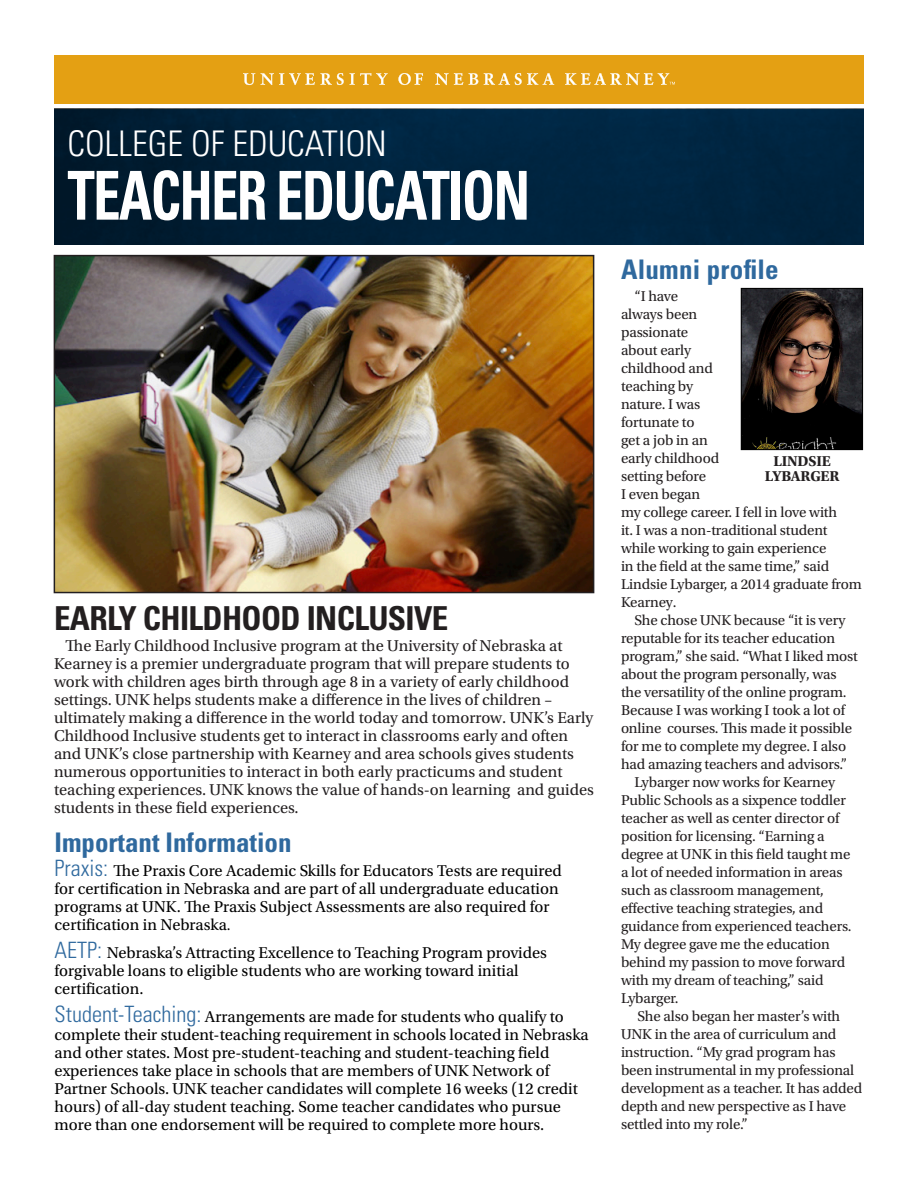
<style>
.page{position:relative;width:918px;height:1188px;background:#fff}
.page>*{position:absolute;margin:0;border:0;box-sizing:border-box;transform-origin:0 0}
.College_of{font:700 condensed 67.5px "Univers LT Std";letter-spacing:-.03em;color:#fff;scale:.81 1}
.College_of-2{font:300 condensed 35.25px "Univers LT Std";color:#fff}
.BLUE_sub-headlines{font:700 condensed 33px "Univers LT Std";letter-spacing:-.02em;color:#231f20}
.BLUE_sub-headlines-2{font:700 condensed 27px "Univers LT Std";color:#2f699e}
.BLUE_sub-headlines-3{font:16.5px/18px "Utopia Std";color:#000}
.BLUE_sub-headlines-4{font:16.5px/18px "Utopia Std";color:#231f20}
.BLUE_sub-headlines-5{font:15px/18px "Utopia Std";letter-spacing:-.01em;color:#231f20}
.Small_print_by_4-yr{font:700 15px "Utopia Std";letter-spacing:-.01em;color:#231f20}
.s1{font-family:"Univers LT Std";font-weight:300;font-stretch:condensed;font-size:22.5px;color:#2f699e}
.s2{font-size:15px}
</style>
<div class="page">
<div style="left:54px;top:109px;width:810px;height:135px;background:linear-gradient(to right,#001c31,#002846)"></div>
<div style="left:54px;top:55px;width:810px;height:48px;background:#e4a013"></div>
<svg style="left:243px;top:73px;width:12px;height:12px"></svg>
<svg style="left:261px;top:73px;width:83px;height:12px"></svg>
<svg style="left:350px;top:73px;width:38px;height:12px"></svg>
<svg style="left:398px;top:73px;width:25px;height:12px"></svg>
<svg style="left:435px;top:73px;width:28px;height:12px"></svg>
<svg style="left:469px;top:73px;width:9px;height:12px"></svg>
<svg style="left:484px;top:73px;width:70px;height:12px"></svg>
<svg style="left:565px;top:73px;width:110px;height:12px"></svg>
<img style="left:57px;top:258px;width:534px;height:332px">
<div style="left:54px;top:255px;width:540px;height:338px;border:2px solid #231f20"></div>
<img style="left:743px;top:290px;width:118px;height:158px">
<div style="left:741px;top:288px;width:122px;height:162px;border:1px solid #000"></div>
<p class="College_of-2" style="left:68px;top:122px;width:321px">COLLEGE OF EDUCATION</p>
<p class="College_of" style="left:68px;top:154px;width:573px">TEACHER EDUCATION</p>
<p class="BLUE_sub-headlines" style="left:54px;top:598px;width:396px">EARLY CHILDHOOD INCLUSIVE</p>
<p class="BLUE_sub-headlines-4" style="left:54px;top:637px;width:542px;text-indent:12px">The Early Childhood Inclusive program at the University of Nebraska at Kearney is a premier undergraduate program that will prepare students to work with children ages birth through age 8 in a variety of early childhood settings. UNK helps students make a difference in the lives of children – ultimately making a difference in the world today and tomorrow. UNK’s Early Childhood Inclusive students get to interact in classrooms early and often and UNK’s close partnership with Kearney and area schools gives students numerous opportunities to interact in both early practicums and student teaching experiences. UNK knows the value of hands-on learning and guides students in these field experiences.</p>
<p class="BLUE_sub-headlines-2" style="left:55px;top:826px;width:239px">Important Information</p>
<p class="BLUE_sub-headlines-3" style="left:55px;top:862px;width:509px"><span class="s1">Praxis:</span> The Praxis Core Academic Skills for Educators Tests are required for certification in Nebraska and are part of all undergraduate education programs at UNK. The Praxis Subject Assessments are also required for certification in Nebraska<span class="s2">.</span></p>
<p class="BLUE_sub-headlines-3" style="left:55px;top:944px;width:494px"><span class="s1">AETP:</span> Nebraska’s Attracting Excellence to Teaching Program provides forgivable loans to eligible students who are working toward initial certification.</p>
<p class="BLUE_sub-headlines-3" style="left:55px;top:1007px;width:536px"><span class="s1">Student-Teaching:</span> Arrangements are made for students who qualify to complete their student-teaching requirement in schools located in Nebraska and other states. Most pre-student-teaching and student-teaching field experiences take place in schools that are members of UNK Network of Partner Schools. UNK teacher candidates will complete 16 weeks (12 credit hours) of all-day student teaching. Some teacher candidates who pursue more than one endorsement will be required to complete more hours.</p>
<p class="BLUE_sub-headlines-2" style="left:621px;top:253px;width:159px">Alumni profile</p>
<p class="BLUE_sub-headlines-5" style="left:621px;top:288px;width:242px;text-indent:14px">“I have<br>always been<br>passionate<br>about early<br>childhood and<br>teaching by<br>nature. I was<br>fortunate to<br>get a job in an<br>early childhood<br>setting before<br>I even began<br>my college career. I fell in love with<br>it. I was a non-traditional student while working to gain experience<br>in the field at the same time,” said<br>Lindsie Lybarger, a 2014 graduate from<br>Kearney.</p>
<p class="BLUE_sub-headlines-5" style="left:621px;top:612px;width:238px;text-indent:14px">She chose UNK because “it is very reputable for its teacher education program,” she said. “What I liked most about the program personally, was the versatility of the online program.<br>Because I was working I took a lot of online courses. This made it possible for me to complete my degree. I also had amazing teachers and advisors.”</p>
<p class="BLUE_sub-headlines-5" style="left:621px;top:774px;width:232px;text-indent:14px">Lybarger now works for Kearney<br>Public Schools as a sixpence toddler teacher as well as center director of position for licensing. “Earning a degree at UNK in this field taught me a lot of needed information in areas such as classroom management, effective teaching strategies, and guidance from experienced teachers.<br>My degree gave me the education behind my passion to move forward with my dream of teaching,” said<br>Lybarger.</p>
<p class="BLUE_sub-headlines-5" style="left:621px;top:1008px;width:243px;text-indent:16px">She also began her master’s with<br>UNK in the area of curriculum and instruction. “My grad program has been instrumental in my professional development as a teacher. It has added depth and new perspective as I have settled into my role.”</p>
<p class="Small_print_by_4-yr" style="left:773px;top:452px;width:59px">LINDSIE</p>
<p class="Small_print_by_4-yr" style="left:765px;top:467px;width:76px">LYBARGER</p>
</div>
